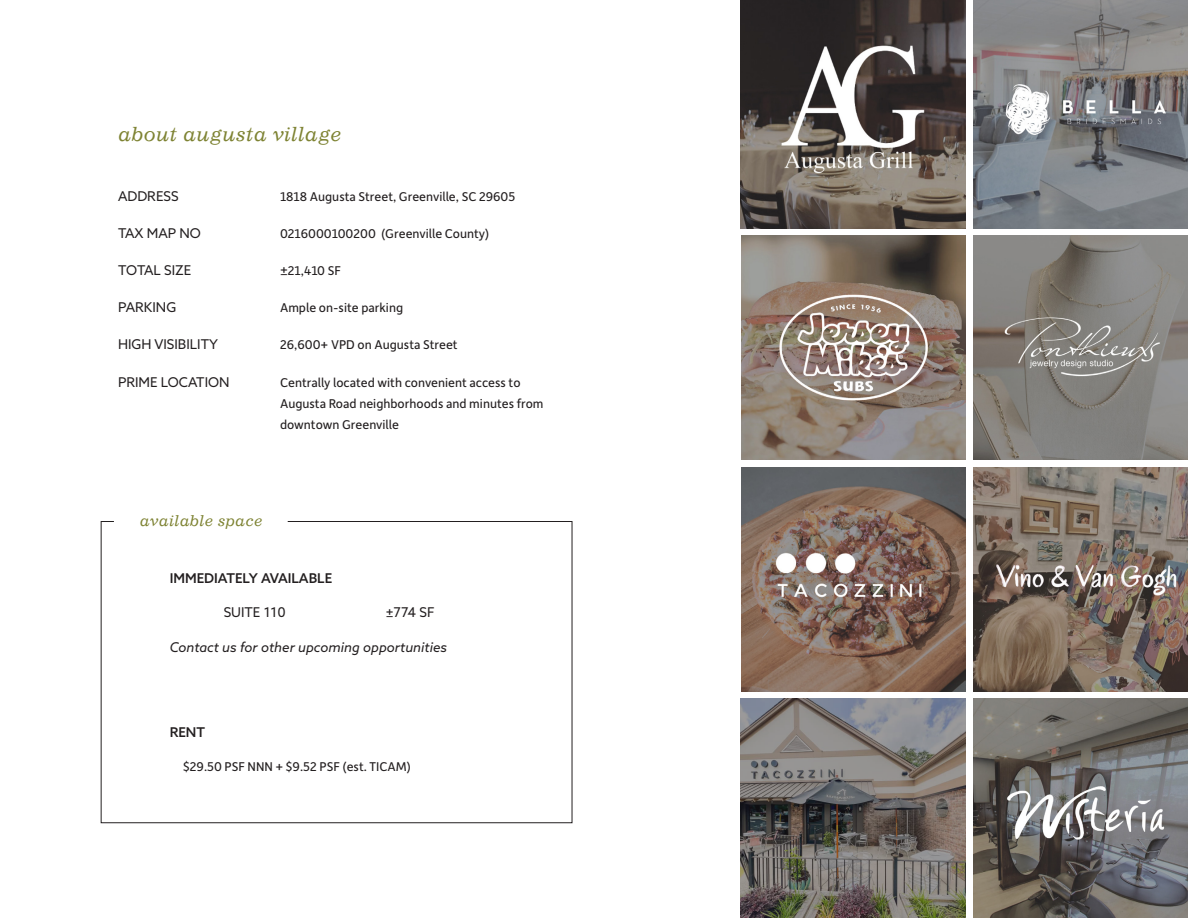
<style>
.page{position:relative;width:1188px;height:918px;background:#fff}
.page>*{position:absolute;margin:0;border:0;box-sizing:border-box;transform-origin:0 0}
.t1{font:italic 19.5px "Impressum Std";letter-spacing:.02em;color:#7e8333}
.t2{font:italic 15px "Impressum Std";letter-spacing:.02em;color:#7e8333}
.t3{font:13.5px/21px "Depot New";color:#231f20}
.t4{font:13.5px "Azo Sans";color:#231f20}
.t5{font:italic 13.5px "Azo Sans";color:#231f20}
.t6{font:500 13.5px "Azo Sans";color:#231f20}
.s1{font-family:"Depot New"}
</style>
<div class="page">
<svg style="left:100px;top:521px;width:473px;height:303px"></svg>
<img style="left:741px;top:0;width:225px;height:228px">
<img style="left:973px;top:0;width:215px;height:228px">
<img style="left:741px;top:236px;width:224px;height:224px">
<img style="left:974px;top:236px;width:214px;height:224px">
<img style="left:741px;top:467px;width:224px;height:224px">
<img style="left:974px;top:467px;width:214px;height:224px">
<img style="left:741px;top:699px;width:225px;height:219px">
<img style="left:973px;top:699px;width:215px;height:219px">
<p class="t1" style="left:118px;top:122px;width:225px">about augusta village</p>
<p class="t4" style="left:118px;top:187px;width:62px">ADDRESS</p>
<p class="t3" style="left:280px;top:185px;width:237px">1818 Augusta Street, Greenville, SC 29605</p>
<p class="t4" style="left:118px;top:224px;width:84px">TAX MAP NO</p>
<p class="t3" style="left:280px;top:222px;width:211px">0216000100200 (Greenville County)</p>
<p class="t4" style="left:118px;top:261px;width:75px">TOTAL SIZE</p>
<p class="t3" style="left:280px;top:259px;width:63px">±21,410 SF</p>
<p class="t4" style="left:118px;top:299px;width:60px">PARKING</p>
<p class="t3" style="left:280px;top:297px;width:125px">Ample on-site parking</p>
<p class="t4" style="left:118px;top:336px;width:102px">HIGH VISIBILITY</p>
<p class="t3" style="left:280px;top:334px;width:179px">26,600+ VPD on Augusta Street</p>
<p class="t4" style="left:118px;top:373px;width:113px">PRIME LOCATION</p>
<p class="t3" style="left:280px;top:371px;width:265px">Centrally located with convenient access to<br>Augusta Road neighborhoods and minutes from downtown Greenville</p>
<p class="t2" style="left:140px;top:511px;width:124px">available space</p>
<p class="t6" style="left:170px;top:569px;width:164px">IMMEDIATELY AVAILABLE</p>
<p class="t4" style="left:224px;top:603px;width:64px">SUITE 110</p>
<p class="t4" style="left:386px;top:603px;width:50px"><span class="s1">±</span>774 SF</p>
<p class="t5" style="left:170px;top:638px;width:279px">Contact us for other upcoming opportunities</p>
<p class="t6" style="left:170px;top:723px;width:37px">RENT</p>
<p class="t3" style="left:183px;top:756px;width:229px">$29.50 PSF NNN + $9.52 PSF (est. TICAM)</p>
</div>
